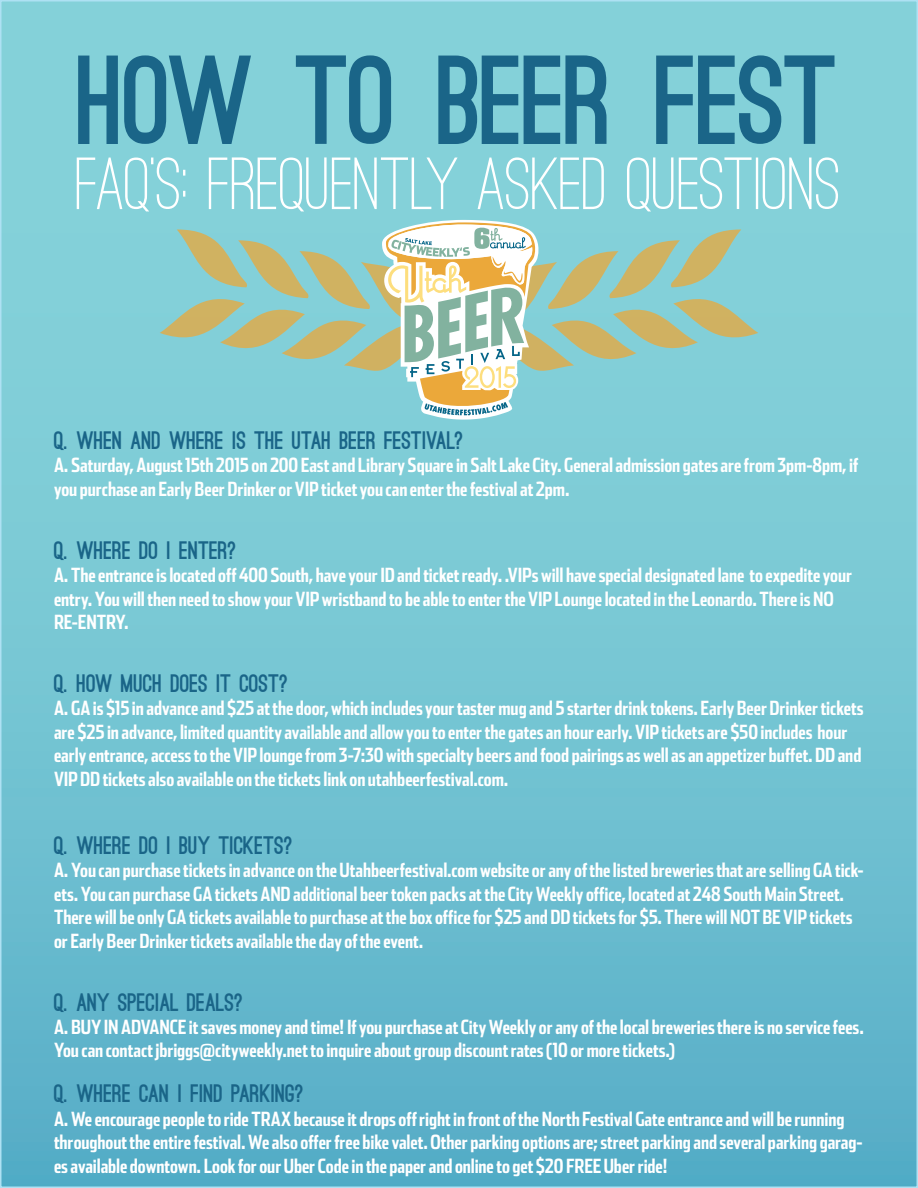
<style>
.page{position:relative;width:918px;height:1188px;background:#fff}
.page>*{position:absolute;margin:0;border:0;box-sizing:border-box;transform-origin:0 0}
.CWH{font:900 120px "Ostrich Sans";letter-spacing:-.025em;color:#1a6588}
.CWS{font:500 76.5px "Ostrich Sans";letter-spacing:-.01em;color:#fff}
.CWS-2{font:900 24px "Ostrich Sans";letter-spacing:-.01em;color:#1a6588}
.CWS-3{font:700 19.5px/23.4px "Stainless Comp";color:#fff}
</style>
<div class="page">
<div style="left:1px;top:1px;width:916px;height:1186px;background:linear-gradient(to bottom,#8ed9dd,#5db2ca)"></div>
<svg style="left:160px;top:220px;width:598px;height:200px;background:#a2cbbb"></svg>
<p class="CWH" style="left:78px;top:55px;width:763px">HOW TO BEER FEST</p>
<p class="CWS" style="left:76px;top:138px;width:767px">FAQ’S: FREQUENTLY ASKED QUESTIONS</p>
<p class="CWS-2" style="left:54px;top:431px;width:411px">Q. WHEN AND WHERE IS THE UTAH BEER FESTIVAL?</p>
<p class="CWS-3" style="left:54px;top:454px;width:805px">A. Saturday, August 15th 2015 on 200 East and Library Square in Salt Lake City. General admission gates are from 3pm-8pm, if you purchase an Early Beer Drinker or VIP ticket you can enter the festival at 2pm.</p>
<p class="CWS-2" style="left:54px;top:541px;width:184px">Q. WHERE DO I ENTER?</p>
<p class="CWS-3" style="left:54px;top:564px;width:800px">A. The entrance is located off 400 South, have your ID and ticket ready. .VIPs will have special designated lane to expedite your entry. You will then need to show your VIP wristband to be able to enter the VIP Lounge located in the Leonardo. There is NO<br>RE-ENTRY.</p>
<p class="CWS-2" style="left:54px;top:674px;width:236px">Q. HOW MUCH DOES IT COST?</p>
<p class="CWS-3" style="left:54px;top:697px;width:811px">A. GA is $15 in advance and $25 at the door, which includes your taster mug and 5 starter drink tokens. Early Beer Drinker tickets are $25 in advance, limited quantity available and allow you to enter the gates an hour early. VIP tickets are $50 includes hour early entrance, access to the VIP lounge from 3-7:30 with specialty beers and food pairings as well as an appetizer buffet. DD and VIP DD tickets also available on the tickets link on utahbeerfestival.com.</p>
<p class="CWS-2" style="left:54px;top:836px;width:240px">Q. WHERE DO I BUY TICKETS?</p>
<p class="CWS-3" style="left:54px;top:859px;width:811px">A. You can purchase tickets in advance on the Utahbeerfestival.com website or any of the listed breweries that are selling GA tick&shy;ets. You can purchase GA tickets AND additional beer token packs at the City Weekly office, located at 248 South Main Street.<br>There will be only GA tickets available to purchase at the box office for $25 and DD tickets for $5. There will NOT BE VIP tickets or Early Beer Drinker tickets available the day of the event.</p>
<p class="CWS-2" style="left:54px;top:993px;width:191px">Q. ANY SPECIAL DEALS?</p>
<p class="CWS-3" style="left:54px;top:1015px;width:811px">A. BUY IN ADVANCE it saves money and time! If you purchase at City Weekly or any of the local breweries there is no service fees.<br>You can contact jbriggs@cityweekly.net to inquire about group discount rates (10 or more tickets.)</p>
<p class="CWS-2" style="left:54px;top:1085px;width:251px">Q. WHERE CAN I FIND PARKING?</p>
<p class="CWS-3" style="left:54px;top:1107px;width:810px">A. We encourage people to ride TRAX because it drops off right in front of the North Festival Gate entrance and will be running throughout the entire festival. We also offer free bike valet. Other parking options are; street parking and several parking garag&shy;es available downtown. Look for our Uber Code in the paper and online to get $20 FREE Uber ride!</p>
</div>
